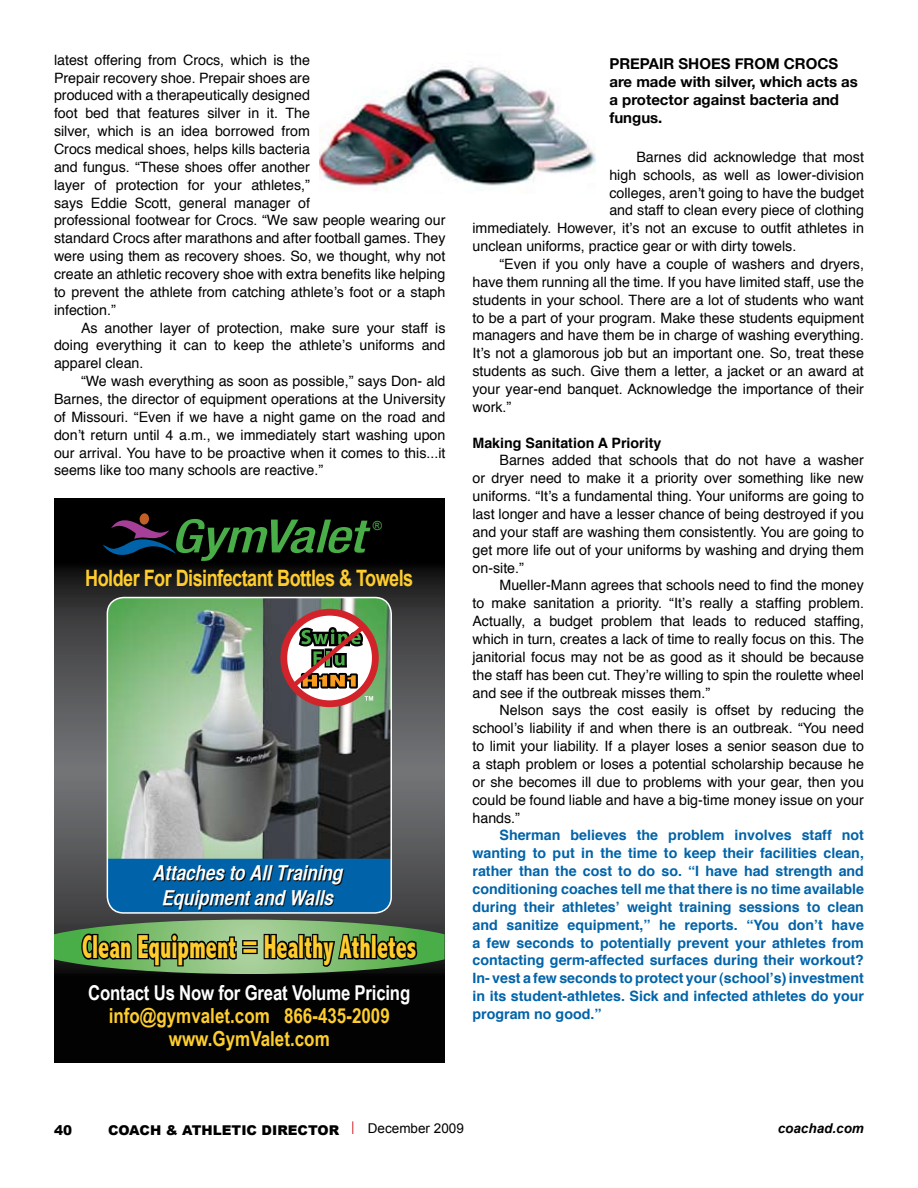
<style>
.page{position:relative;width:918px;height:1188px;background:#fff}
.page>*{position:absolute;margin:0;border:0;box-sizing:border-box;transform-origin:0 0}
.t1{font:800 condensed 33.15px "Abadi";color:#fecd2d;scale:.71 1}
.t2{font:700 22.65px "Arial";letter-spacing:-.03em;color:#fecd2d;scale:.8 1}
.t3{font:700 20.7px/22.8px "Arial Narrow";color:#fecd2d;text-align:center}
.t4{font:italic 20.55px/25.3px "Helvetica CY Bold";color:#fff;text-align:center}
.t5{font:700 20.4px "Arial Narrow";letter-spacing:-.01em;color:#fff}
.t6{font:700 15px/18px "Helvetica Neue";color:#000}
.t7{font:14.25px/17.9px "Helvetica";color:#000;text-align:justify}
.t8{font:700 14.25px/17.9px "Helvetica";color:#0063a9;text-align:justify}
.t9{font:700 14.25px "Helvetica";color:#000}
.t10{font:900 13.5px "Arial";color:#000}
.t11{font:13.5px "Arial";color:#000}
.t12{font:italic 700 13.5px "Arial";color:#000}
.t13{font:12.45px "Arial";color:#4aae48}
</style>
<div class="page">
<svg style="left:352px;top:1121px;width:1px;height:13px"></svg>
<svg style="left:54px;top:498px;width:391px;height:564px;background:#252526"></svg>
<div style="left:107px;top:598px;width:284px;height:315px;background:#0063a9;border-radius:16px"></div>
<img style="left:107px;top:598px;width:284px;height:261px">
<div style="left:107px;top:597px;width:285px;height:317px;border:2px solid #fff;border-radius:16px"></div>
<svg style="left:103px;top:513px;width:268px;height:48px;background:#162c1a"></svg>
<svg style="left:54px;top:920px;width:391px;height:60px;background:#486a41"></svg>
<svg style="left:280px;top:609px;width:99px;height:98px;background:#a78677"></svg>
<img style="left:320px;top:66px;width:276px;height:125px">
<p class="t7" style="left:54px;top:51px;width:393px;text-align:left">latest offering from Crocs, which is the<br>Prepair recovery shoe. Prepair shoes are<br>produced with a therapeutically designed<br>foot bed that features silver in it. The<br>silver, which is an idea borrowed from<br>Crocs medical shoes, helps kills bacteria<br>and fungus. “These shoes offer another<br>layer of protection for your athletes,”<br>says Eddie Scott, general manager of<br>professional footwear for Crocs. “We saw people wearing our standard Crocs after marathons and after football games. They were using them as recovery shoes. So, we thought, why not create an athletic recovery shoe with extra benefits like helping to prevent the athlete from catching athlete’s foot or a staph infection.”</p>
<p class="t7" style="left:54px;top:319px;width:393px;text-indent:27px">As another layer of protection, make sure your staff is doing everything it can to keep the athlete’s uniforms and apparel clean.</p>
<p class="t7" style="left:54px;top:373px;width:393px;text-indent:27px">“We wash everything as soon as possible,” says Don- ald Barnes, the director of equipment operations at the University of Missouri. “Even if we have a night game on the road and don’t return until 4 a.m., we immediately start washing upon our arrival. You have to be proactive when it comes to this...it seems like too many schools are reactive.”</p>
<p class="t13" style="left:373px;top:518px;width:11px">®</p>
<h2 class="t2" style="left:85px;top:565px;width:412px">Holder For Disinfectant Bottles &amp; Towels</h2>
<h3 class="t4" style="left:154px;top:859px;width:191px">Attaches to All Training<br>Equipment and Walls</h3>
<h1 class="t1" style="left:82px;top:928px;width:473px">Clean Equipment = Healthy Athletes</h1>
<h3 class="t5" style="left:88px;top:981px;width:323px">Contact Us Now for Great Volume Pricing</h3>
<h3 class="t3" style="left:109px;top:1005px;width:283px">info@gymvalet.com 866-435-2009 www.GymValet.com</h3>
<p class="t6" style="left:609px;top:54px;width:250px">PREPAIR SHOES FROM CROCS are made with silver, which acts as a protector against bacteria and fungus.</p>
<p class="t7" style="left:636px;top:148px;width:229px">Barnes did acknowledge that most</p>
<p class="t7" style="left:609px;top:166px;width:256px">high schools, as well as lower-division</p>
<p class="t7" style="left:609px;top:184px;width:256px">colleges, aren’t going to have the budget</p>
<p class="t7" style="left:609px;top:202px;width:256px">and staff to clean every piece of clothing</p>
<p class="t7" style="left:472px;top:220px;width:393px">immediately. However, it’s not an excuse to outfit athletes in</p>
<p class="t7" style="left:472px;top:238px;width:325px">unclean uniforms, practice gear or with dirty towels.</p>
<p class="t7" style="left:499px;top:256px;width:366px">“Even if you only have a couple of washers and dryers,</p>
<p class="t7" style="left:472px;top:273px;width:393px">have them running all the time. If you have limited staff, use the</p>
<p class="t7" style="left:472px;top:291px;width:393px">students in your school. There are a lot of students who want</p>
<p class="t7" style="left:472px;top:309px;width:393px">to be a part of your program. Make these students equipment</p>
<p class="t7" style="left:472px;top:327px;width:393px">managers and have them be in charge of washing everything.</p>
<p class="t7" style="left:472px;top:345px;width:393px">It’s not a glamorous job but an important one. So, treat these</p>
<p class="t7" style="left:472px;top:363px;width:393px">students as such. Give them a letter, a jacket or an award at</p>
<p class="t7" style="left:472px;top:381px;width:393px">your year-end banquet. Acknowledge the importance of their</p>
<p class="t7" style="left:472px;top:398px;width:40px">work.”</p>
<p class="t9" style="left:472px;top:431px;width:190px">Making Sanitation A Priority</p>
<p class="t7" style="left:472px;top:452px;width:393px;text-indent:27px">Barnes added that schools that do not have a washer or dryer need to make it a priority over something like new uniforms. “It’s a fundamental thing. Your uniforms are going to last longer and have a lesser chance of being destroyed if you and your staff are washing them consistently. You are going to get more life out of your uniforms by washing and drying them on-site.”</p>
<p class="t7" style="left:472px;top:577px;width:393px;text-indent:27px">Mueller-Mann agrees that schools need to find the money to make sanitation a priority. “It’s really a staffing problem.<br>Actually, a budget problem that leads to reduced staffing, which in turn, creates a lack of time to really focus on this. The janitorial focus may not be as good as it should be because the staff has been cut. They’re willing to spin the roulette wheel and see if the outbreak misses them.”</p>
<p class="t7" style="left:472px;top:702px;width:393px;text-indent:27px">Nelson says the cost easily is offset by reducing the school’s liability if and when there is an outbreak. “You need to limit your liability. If a player loses a senior season due to a staph problem or loses a potential scholarship because he or she becomes ill due to problems with your gear, then you could be found liable and have a big-time money issue on your hands.”</p>
<p class="t8" style="left:472px;top:827px;width:393px;text-indent:27px">Sherman believes the problem involves staff not wanting to put in the time to keep their facilities clean, rather than the cost to do so. “I have had strength and conditioning coaches tell me that there is no time available during their athletes’ weight training sessions to clean and sanitize equipment,” he reports. “You don’t have a few seconds to potentially prevent your athletes from contacting germ-affected surfaces during their workout?<br>In- vest a few seconds to protect your (school’s) investment in its student-athletes. Sick and infected athletes do your program no good.”</p>
<p class="t10" style="left:54px;top:1122px;width:20px">40</p>
<p class="t10" style="left:108px;top:1122px;width:233px">COACH &amp; ATHLETIC DIRECTOR</p>
<p class="t11" style="left:368px;top:1121px;width:98px">December 2009</p>
<p class="t12" style="left:778px;top:1121px;width:88px">coachad.com</p>
</div>
